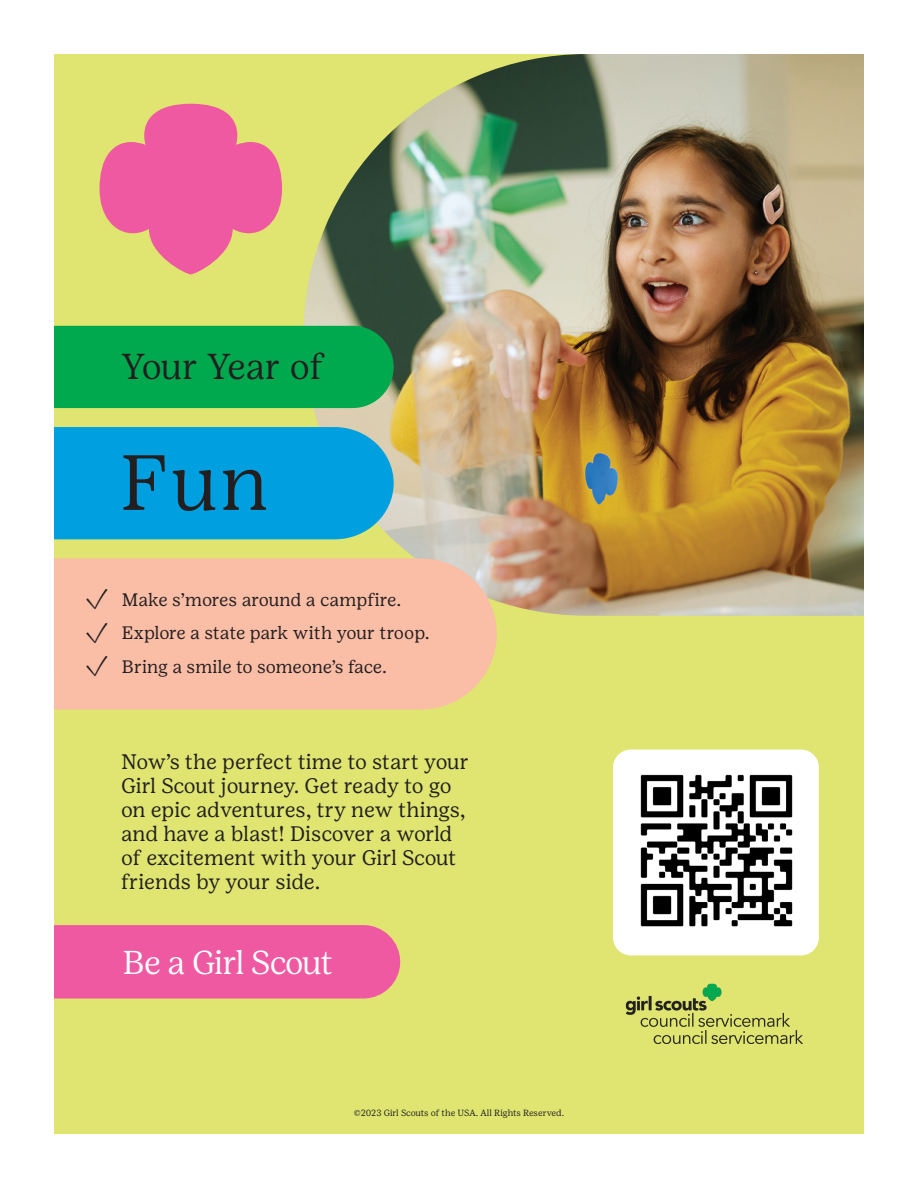
<style>
.page{position:relative;width:918px;height:1188px;background:#fff}
.page>*{position:absolute;margin:0;border:0;box-sizing:border-box;transform-origin:0 0}
.t1{font:300 78px "Girl Scout Display";color:#231f20}
.t2{font:300 36px "Girl Scout Display";letter-spacing:.02em;color:#231f20}
.t3{font:300 33px "Girl Scout Display";letter-spacing:-.025em;color:#fff}
.t4{font:300 30.6px "Girl Scout Display";color:#231f20}
.t5{font:21px/24px "Girl Scout Text";letter-spacing:-.01em;color:#231f20}
.t6{font:18px "Girl Scout Text";letter-spacing:-.01em;color:#231f20}
.t7{font:9px "Girl Scout Text";letter-spacing:-.01em;color:#231f20}
</style>
<div class="page">
<div style="left:54px;top:54px;width:810px;height:1080px;background:#dfe570"></div>
<img style="left:303px;top:54px;width:561px;height:562px">
<svg style="left:100px;top:104px;width:182px;height:170px"></svg>
<div style="left:54px;top:326px;width:340px;height:82px;background:#00a84e"></div>
<div style="left:54px;top:427px;width:340px;height:112px;background:#009fdf"></div>
<div style="left:54px;top:558px;width:443px;height:152px;background:#fabda6"></div>
<div style="left:54px;top:925px;width:346px;height:74px;background:#ef59a1"></div>
<div style="left:613px;top:750px;width:206px;height:205px;background:#fff;border-radius:18px"></div>
<img style="left:640px;top:774px;width:153px;height:153px">
<img style="left:625px;top:983px;width:178px;height:61px">
<p class="t2" style="left:122px;top:345px;width:203px">Your Year of</p>
<p class="t1" style="left:121px;top:435px;width:149px">Fun</p>
<p class="t4" style="left:85px;top:580px;width:24px">✓</p>
<p class="t4" style="left:85px;top:614px;width:24px">✓</p>
<p class="t4" style="left:85px;top:647px;width:24px">✓</p>
<p class="t6" style="left:122px;top:588px;width:281px">Make s’mores around a campfire.</p>
<p class="t6" style="left:122px;top:622px;width:309px">Explore a state park with your troop.</p>
<p class="t6" style="left:122px;top:656px;width:267px">Bring a smile to someone’s face.</p>
<p class="t5" style="left:121px;top:750px;width:350px">Now’s the perfect time to start your<br>Girl Scout journey. Get ready to go on epic adventures, try new things, and have a blast! Discover a world of excitement with your Girl Scout friends by your side.</p>
<p class="t3" style="left:123px;top:943px;width:211px">Be a Girl Scout</p>
<p class="t7" style="left:354px;top:1108px;width:212px">©2023 Girl Scouts of the USA. All Rights Reserved.</p>
</div>
